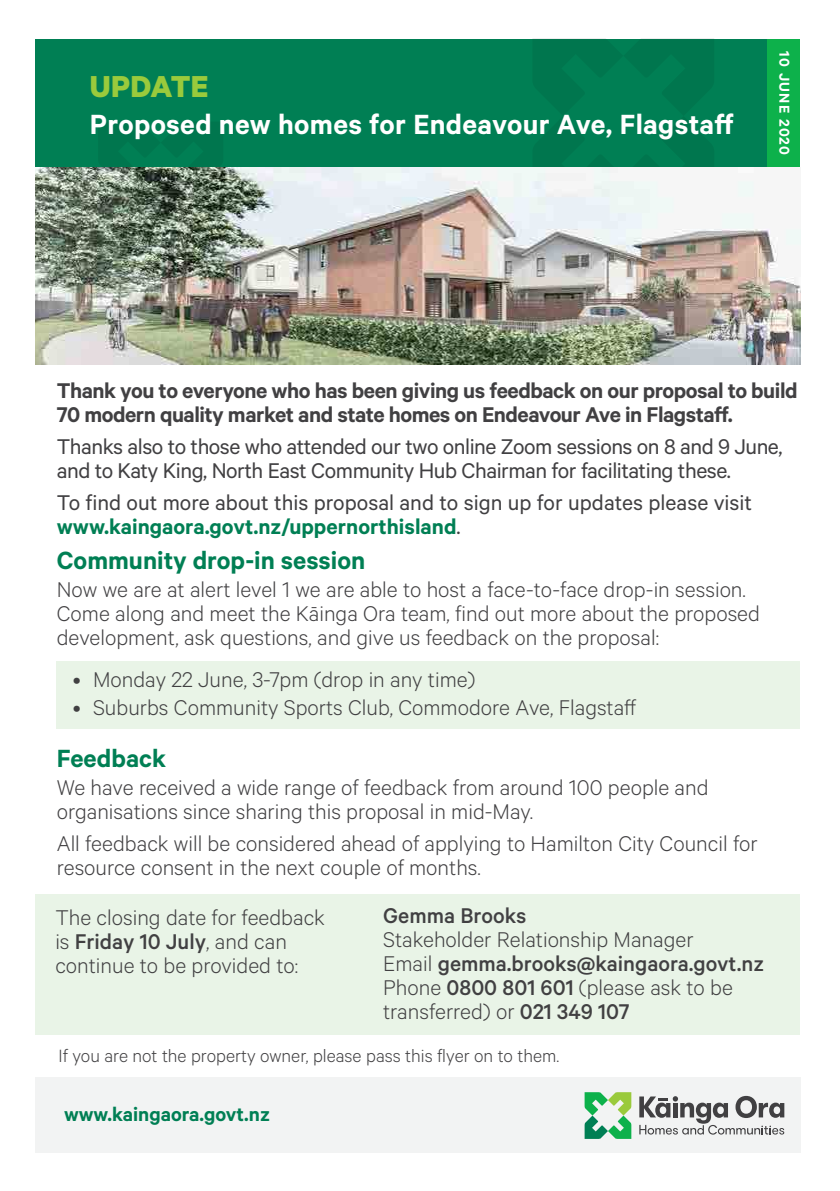
<style>
.page{position:relative;width:840px;height:1191px;background:#fff}
.page>*{position:absolute;margin:0;border:0;box-sizing:border-box;transform-origin:0 0}
.t1{font:700 34px "Calibre";letter-spacing:.01em;color:#9aca3c}
.t2{font:600 31.2px "Calibre";letter-spacing:.01em;color:#fff}
.t3{font:600 28px "Calibre";color:#007f54}
.t4{font:300 24px/24px "Calibre";color:#414042}
.t5{font:24px/24px "Calibre";letter-spacing:-.02em;color:#414042}
.t6{font:600 24px/24px "Calibre";letter-spacing:-.02em;color:#414042}
.t7{font:24px/24px "Calibre";color:#414042}
.t8{font:500 24px "Calibre";color:#414042}
.t9{font:600 22px "Calibre";color:#007f54}
.t10{font:300 20px "Calibre";color:#414042}
.t11{font:600 16px "Calibre";letter-spacing:.075em;color:#fff}
.s1{font-weight:600;color:#007f54}
.s2{font-weight:500}
</style>
<div class="page">
<div style="left:35px;top:1077px;width:764px;height:76px;background:#f2f3f3"></div>
<div style="left:35px;top:39px;width:754px;height:149px;background:#007f54"></div>
<svg style="left:532px;top:167px;width:182px;height:1px"></svg>
<div style="left:767px;top:39px;width:32px;height:129px;background:#0db14b"></div>
<svg style="left:98px;top:167px;width:125px;height:1px"></svg>
<img style="left:35px;top:168px;width:764px;height:197px">
<div style="left:57px;top:661px;width:742px;height:67px;background:#e9f4e7"></div>
<div style="left:35px;top:894px;width:764px;height:141px;background:#e9f4e7"></div>
<svg style="left:584px;top:1092px;width:47px;height:47px"></svg>
<svg style="left:639px;top:1095px;width:144px;height:39px"></svg>
<h1 class="t1" style="left:90px;top:65px;width:120px">UPDATE</h1>
<p class="t2" style="left:90px;top:106px;width:645px">Proposed new homes for Endeavour Ave, Flagstaff</p>
<p class="t11" style="left:793px;top:51px;width:105px;rotate:90deg">10 JUNE 2020</p>
<p class="t6" style="left:57px;top:377px;width:741px">Thank you to everyone who has been giving us feedback on our proposal to build<br>70 modern quality market and state homes on Endeavour Ave in Flagstaff.</p>
<p class="t5" style="left:57px;top:433px;width:727px">Thanks also to those who attended our two online Zoom sessions on 8 and 9 June, and to Katy King, North East Community Hub Chairman for facilitating these.</p>
<p class="t7" style="left:57px;top:489px;width:696px">To find out more about this proposal and to sign up for updates please visit <span class="s1">www.kaingaora.govt.nz/uppernorthisland</span>.</p>
<p class="t3" style="left:57px;top:543px;width:310px">Community drop-in session</p>
<p class="t4" style="left:57px;top:576px;width:704px">Now we are at alert level 1 we are able to host a face-to-face drop-in session.<br>Come along and meet the Kāinga Ora team, find out more about the proposed development, ask questions, and give us feedback on the proposal:</p>
<p class="t4" style="left:73px;top:666px;width:404px">• Monday 22 June, 3-7pm (drop in any time)</p>
<p class="t4" style="left:73px;top:694px;width:564px">• Suburbs Community Sports Club, Commodore Ave, Flagstaff</p>
<p class="t3" style="left:57px;top:741px;width:111px">Feedback</p>
<p class="t4" style="left:57px;top:774px;width:653px">We have received a wide range of feedback from around 100 people and organisations since sharing this proposal in mid-May.</p>
<p class="t4" style="left:57px;top:830px;width:702px">All feedback will be considered ahead of applying to Hamilton City Council for resource consent in the next couple of months.</p>
<p class="t8" style="left:383px;top:901px;width:145px">Gemma Brooks</p>
<p class="t4" style="left:383px;top:926px;width:382px">Stakeholder Relationship Manager<br>Email <span class="s2">gemma.brooks@kaingaora.govt.nz </span>Phone <span class="s2">0800 801 601</span> (please ask to be transferred) or <span class="s2">021 349 107</span></p>
<p class="t4" style="left:55px;top:905px;width:271px">The closing date for feedback is <span class="s2">Friday 10 July</span>, and can continue to be provided to:</p>
<p class="t10" style="left:59px;top:1044px;width:502px">If you are not the property owner, please pass this flyer on to them.</p>
<p class="t9" style="left:64px;top:1101px;width:207px">www.kaingaora.govt.nz</p>
</div>
